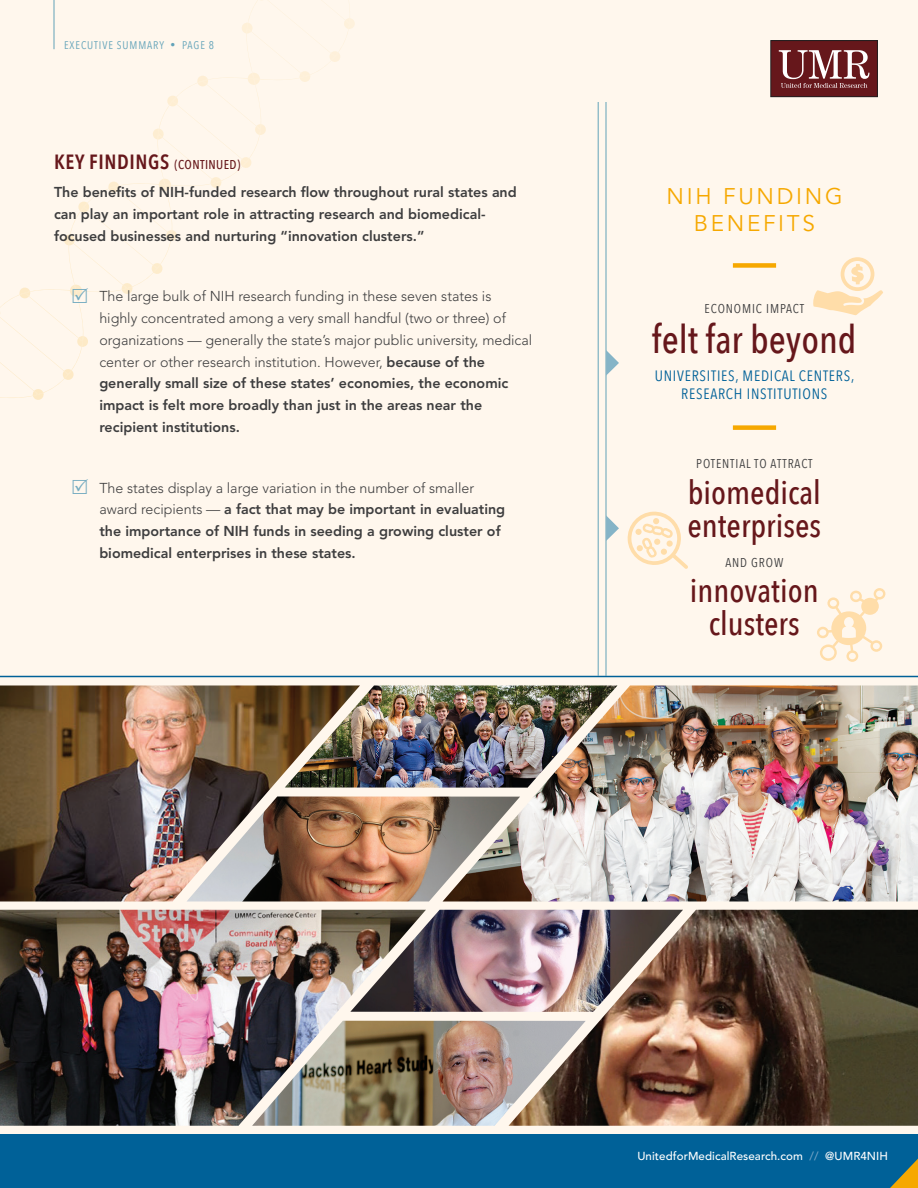
<style>
.page{position:relative;width:918px;height:1188px;background:#fff7ed}
.page>*{position:absolute;margin:0;border:0;box-sizing:border-box;transform-origin:0 0}
.t1{font:500 39px "Avenir Next Condensed";color:#66171b}
.t2{font:500 33px/33px "Avenir Next Condensed";color:#66171b}
.t3{font:22.5px/27px "Avenir LT Std";letter-spacing:.12em;color:#f6a800;text-align:center}
.t4{font:600 20.55px "Avenir Next Condensed";letter-spacing:.03em;color:#66171b}
.t5{font:15px/18px "Avenir Next Condensed";letter-spacing:.05em;color:#006198;text-align:center}
.t6{font:800 14.25px/21.8px "Avenir LT Std";color:#3e3e3f}
.t7{font:300 14.25px/21.8px "Avenir LT Std";color:#3e3e3f}
.t8{font:12.75px "Avenir Next Condensed";letter-spacing:.07em;color:#3e3e3f}
.t9{font:500 11.55px "Avenir LT Std";letter-spacing:.005em;color:#fff}
.t10{font:11.1px "Avenir Next Condensed";letter-spacing:.08em;color:#63a3b9}
.s1{font-size:9.6px}
.s2{font-weight:500;font-size:12.75px}
.s3{font-weight:800}
.s4{font-weight:300}
.s5{color:#78a6c7}
</style>
<div class="page">
<div style="left:0;top:1134px;width:918px;height:54px;background:#006198"></div>
<svg style="left:813px;top:257px;width:70px;height:58px"></svg>
<div style="left:771px;top:41px;width:106px;height:56px;background:#66171b"></div>
<div style="left:771px;top:40px;width:107px;height:57px;border:1px solid #231f20"></div>
<svg style="left:779px;top:50px;width:90px;height:38px"></svg>
<hr style="left:606px;top:102px;width:1px;height:574px;background:#63a3b9">
<hr style="left:598px;top:102px;width:1px;height:574px;background:#63a3b9">
<div style="left:733px;top:263px;width:43px;height:5px;background:#f6a800"></div>
<div style="left:733px;top:425px;width:43px;height:5px;background:#f6a800"></div>
<svg style="left:606px;top:350px;width:13px;height:26px"></svg>
<svg style="left:606px;top:515px;width:13px;height:26px"></svg>
<svg style="left:627px;top:511px;width:61px;height:58px"></svg>
<hr style="left:0;top:676px;width:918px;height:1px;background:#006198">
<svg style="left:817px;top:588px;width:68px;height:74px"></svg>
<img style="left:0;top:685px;width:285px;height:216px">
<img style="left:0;top:910px;width:426px;height:216px">
<img style="left:520px;top:685px;width:398px;height:216px">
<img style="left:509px;top:910px;width:409px;height:216px">
<img style="left:350px;top:910px;width:333px;height:102px">
<img style="left:187px;top:796px;width:333px;height:105px">
<img style="left:285px;top:685px;width:332px;height:103px">
<img style="left:252px;top:1021px;width:334px;height:105px">
<svg style="left:0;top:0;width:355px;height:400px"></svg>
<p class="t10" style="left:64px;top:36px;width:151px">EXECUTIVE SUMMARY <span class="s1">•</span> PAGE 8</p>
<h3 class="t4" style="left:54px;top:144px;width:188px">KEY FINDINGS <span class="s2">(CONTINUED)</span></h3>
<p class="t6" style="left:54px;top:181px;width:464px">The benefits of NIH-funded research flow throughout rural states and can play an important role in attracting research and biomedical&shy;focused businesses and nurturing “innovation clusters.”</p>
<p class="t7" style="left:99px;top:286px;width:434px">The large bulk of NIH research funding in these seven states is highly concentrated among a very small handful (two or three) of organizations — generally the state’s major public university, medical center or other research institution. However, <span class="s3">because of the generally small size of these states’ economies, the economic impact is felt more broadly than just in the areas near the recipient institutions.</span></p>
<p class="t6" style="left:99px;top:477px;width:407px"><span class="s4">The states display a large variation in the number of smaller award recipients —</span> a fact that may be important in evaluating the importance of NIH funds in seeding a growing cluster of biomedical enterprises in these states.</p>
<h3 class="t3" style="left:666px;top:183px;width:178px">NIH FUNDING<br>BENEFITS</h3>
<p class="t8" style="left:705px;top:297px;width:101px">ECONOMIC IMPACT</p>
<h1 class="t1" style="left:652px;top:316px;width:206px">felt far beyond</h1>
<p class="t5" style="left:655px;top:366px;width:201px">UNIVERSITIES, MEDICAL CENTERS,<br>RESEARCH INSTITUTIONS</p>
<p class="t8" style="left:696px;top:452px;width:118px">POTENTIAL TO ATTRACT</p>
<h2 class="t2" style="left:687px;top:475px;width:135px">biomedical enterprises</h2>
<p class="t8" style="left:725px;top:551px;width:60px">AND GROW</p>
<h2 class="t2" style="left:690px;top:573px;width:130px;text-align:center">innovation clusters</h2>
<p class="t9" style="left:637px;top:1149px;width:252px">UnitedforMedicalResearch.com <span class="s5">//</span> @UMR4NIH</p>
</div>
